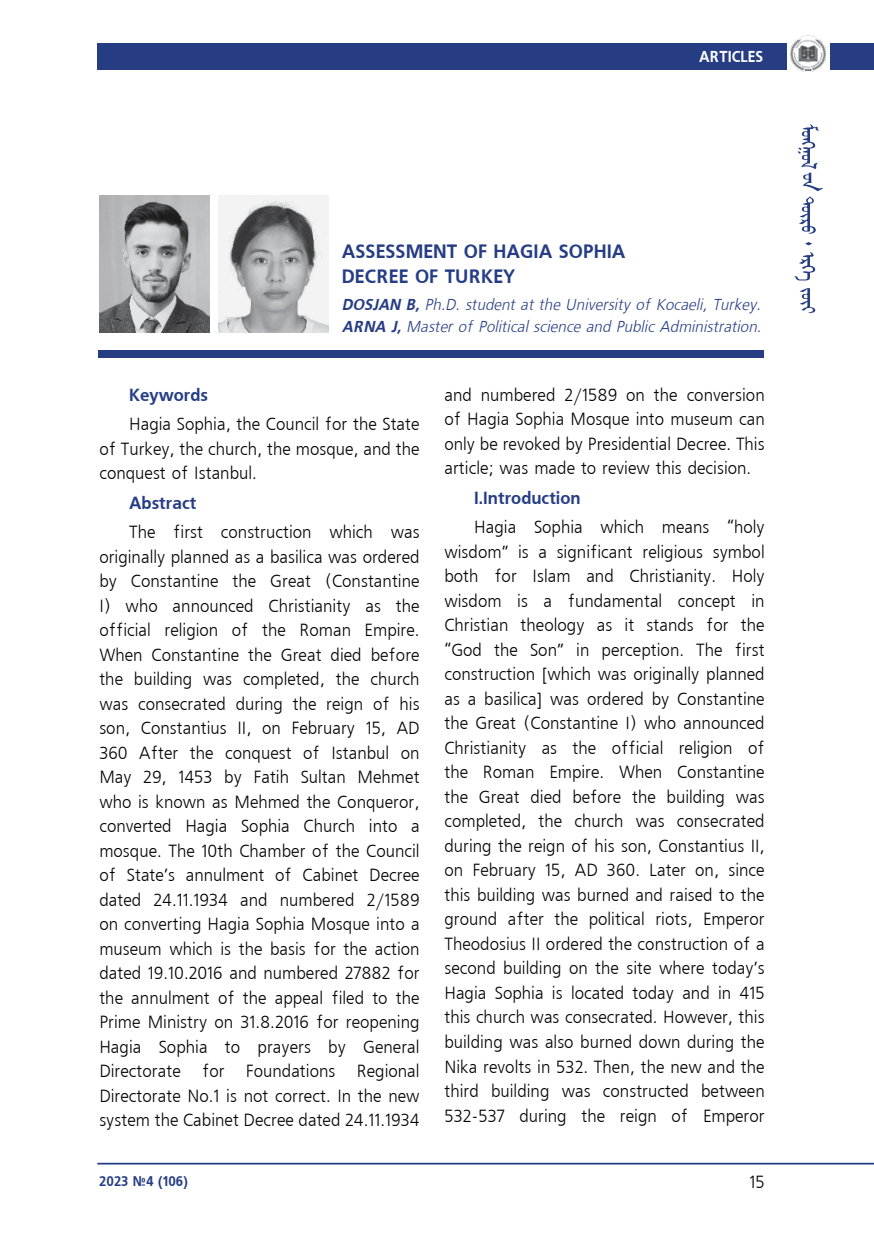
<style>
.page{position:relative;width:874px;height:1241px;background:#fff}
.page>*{position:absolute;margin:0;border:0;box-sizing:border-box;transform-origin:0 0}
.t1{font:700 19.25px/24.5px "Mogul Freeset";color:#263d84;scale:.95 1}
.t2{font:17.5px/24.5px "Mogul Freeset";color:#000;text-align:justify;scale:.95 1}
.t3{font:700 17.5px "Mogul Freeset";color:#263d84;scale:.95 1}
.t4{font:italic 15.75px/22.2px "Mogul Freeset";color:#263d84;scale:.95 1}
.t5{font:700 15.75px "Mogul Freeset";color:#fff;scale:.9 1}
.t6{font:700 14px "Mogul Freeset";color:#263d84;scale:.9 1}
.s1{font-weight:700}
</style>
<div class="page">
<div style="left:97px;top:43px;width:689px;height:27px;background:#263d84"></div>
<div style="left:829px;top:43px;width:44px;height:27px;background:#263d84"></div>
<hr style="left:97px;top:1162px;width:776px;height:2px;background:#263d84">
<img style="left:790px;top:36px;width:35px;height:35px">
<svg style="left:797px;top:124px;width:25px;height:121px"></svg>
<svg style="left:794px;top:252px;width:20px;height:28px"></svg>
<svg style="left:800px;top:288px;width:14px;height:25px"></svg>
<div style="left:98px;top:350px;width:665px;height:8px;background:#263d84"></div>
<img style="left:99px;top:195px;width:110px;height:137px">
<img style="left:218px;top:195px;width:110px;height:137px">
<p class="t1" style="left:341px;top:240px;width:300px">ASSESSMENT OF HAGIA SOPHIA<br>DECREE OF TURKEY</p>
<p class="t5" style="left:698px;top:48px;width:73px">ARTICLES</p>
<p class="t4" style="left:341px;top:294px;width:442px"><span class="s1">DOSJAN B,</span> Ph.D. student at the University of Kocaeli, Turkey.<br><span class="s1">ARNA J,</span> Master of Political science and Public Administration.</p>
<p class="t3" style="left:129px;top:384px;width:85px">Keywords</p>
<p class="t2" style="left:99px;top:412px;width:338px;text-indent:30px">Hagia Sophia, the Council for the State of Turkey, the church, the mosque, and the conquest of Istanbul.</p>
<p class="t3" style="left:129px;top:492px;width:72px">Abstract</p>
<p class="t2" style="left:99px;top:520px;width:338px;text-indent:30px">The first construction which was originally planned as a basilica was ordered by Constantine the Great (Constantine I) who announced Christianity as the official religion of the Roman Empire.<br>When Constantine the Great died before the building was completed, the church was consecrated during the reign of his son, Constantius II, on February 15, AD 360 After the conquest of Istanbul on May 29, 1453 by Fatih Sultan Mehmet who is known as Mehmed the Conqueror, converted Hagia Sophia Church into a mosque. The 10th Chamber of the Council of State’s annulment of Cabinet Decree dated 24.11.1934 and numbered 2/1589 on converting Hagia Sophia Mosque into a museum which is the basis for the action dated 19.10.2016 and numbered 27882 for the annulment of the appeal filed to the Prime Ministry on 31.8.2016 for reopening Hagia Sophia to prayers by General Directorate for Foundations Regional Directorate No.1 is not correct. In the new system the Cabinet Decree dated 24.11.1934</p>
<p class="t2" style="left:444px;top:383px;width:338px">and numbered 2/1589 on the conversion of Hagia Sophia Mosque into museum can only be revoked by Presidential Decree. This article; was made to review this decision.</p>
<p class="t3" style="left:474px;top:487px;width:113px">I.Introduction</p>
<p class="t2" style="left:444px;top:515px;width:338px;text-indent:30px">Hagia Sophia which means “holy wisdom” is a significant religious symbol both for Islam and Christianity. Holy wisdom is a fundamental concept in Christian theology as it stands for the “God the Son” in perception. The first construction [which was originally planned as a basilica] was ordered by Constantine the Great (Constantine I) who announced Christianity as the official religion of the Roman Empire. When Constantine the Great died before the building was completed, the church was consecrated during the reign of his son, Constantius II, on February 15, AD 360. Later on, since this building was burned and raised to the ground after the political riots, Emperor Theodosius II ordered the construction of a second building on the site where today’s Hagia Sophia is located today and in 415 this church was consecrated. However, this building was also burned down during the Nika revolts in 532. Then, the new and the third building was constructed between 532-537 during the reign of Emperor</p>
<p class="t6" style="left:99px;top:1172px;width:100px">2023 №4 (106)</p>
<p class="t2" style="left:749px;top:1170px;width:18px">15</p>
</div>
